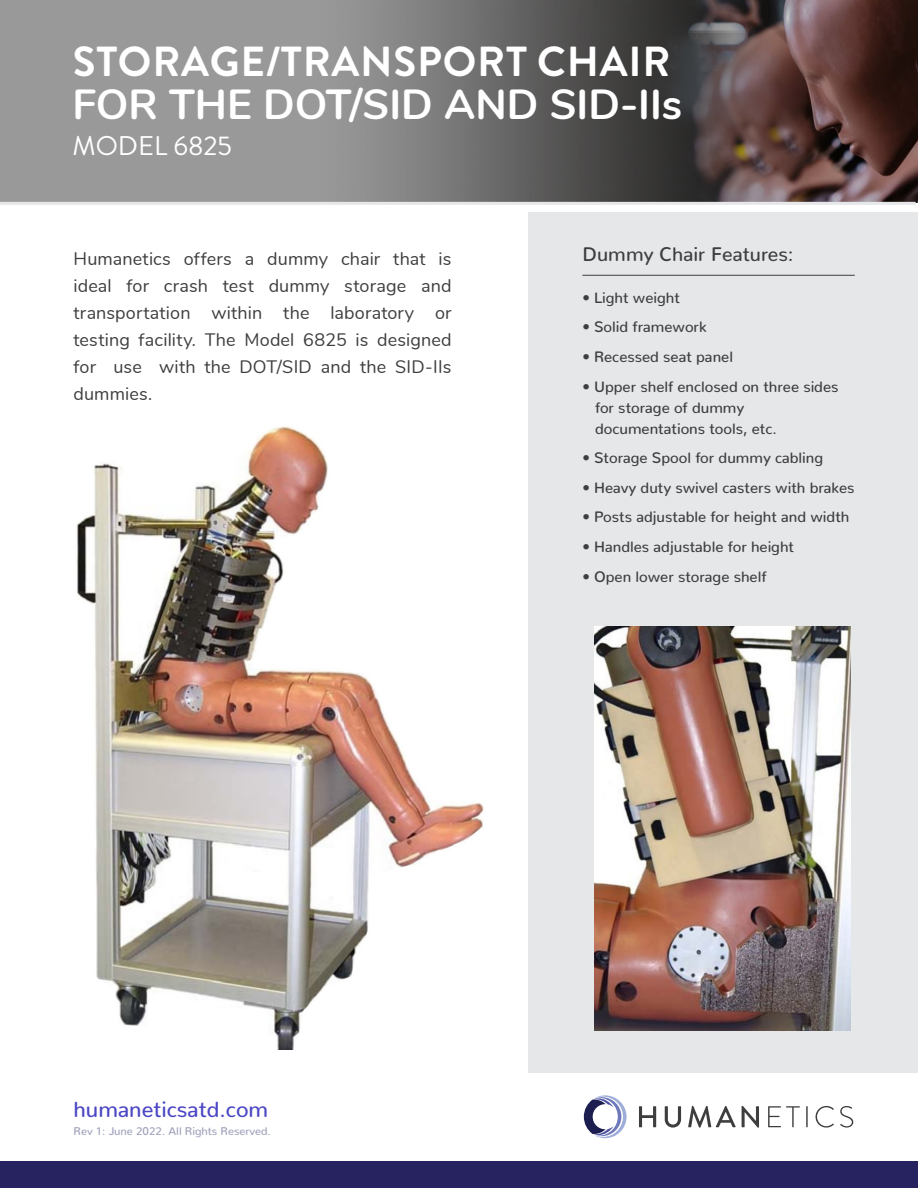
<style>
.page{position:relative;width:918px;height:1188px;background:#fff}
.page>*{position:absolute;margin:0;border:0;box-sizing:border-box;transform-origin:0 0}
.Heading{font:700 42px "Nunito";color:#fff}
.Heading-2{font:700 42px "Brandon Grotesque";letter-spacing:.02em;color:#fff}
.Heading-3{font:27px "Brandon Grotesque";color:#fff}
.Body_Copy{font:500 21.75px "Nunito";color:#4c47c4}
.t1{font:500 19.5px "Nunito";color:#3e3e3f}
.Body_Copy_-_White{font:18px/27px "Nunito";letter-spacing:.005em;color:#3e3e3f;text-align:justify}
.t2{font:500 15px/21px "Nunito";color:#3e3e3f}
.Body_Copy-2{font:500 11.1px "Nunito";color:#9fa1bb}
</style>
<div class="page">
<img style="left:0;top:0;width:918px;height:202px">
<div style="left:529px;top:212px;width:389px;height:860px;background:#e6e7e9"></div>
<hr style="left:0;top:202px;width:916px;height:3px;background:#e6e7e9">
<div style="left:0;top:1162px;width:918px;height:26px;background:#272360"></div>
<hr style="left:582px;top:275px;width:273px;height:1px;background:#3e3e3f">
<svg style="left:639px;top:1106px;width:17px;height:21px"></svg>
<svg style="left:665px;top:1106px;width:16px;height:22px"></svg>
<svg style="left:688px;top:1106px;width:48px;height:22px"></svg>
<svg style="left:742px;top:1106px;width:17px;height:22px"></svg>
<svg style="left:768px;top:1106px;width:32px;height:21px"></svg>
<hr style="left:806px;top:1106px;width:2px;height:21px;background:#3e3e3f">
<svg style="left:816px;top:1106px;width:18px;height:22px"></svg>
<svg style="left:840px;top:1106px;width:13px;height:22px"></svg>
<svg style="left:584px;top:1095px;width:43px;height:43px"></svg>
<img style="left:76px;top:426px;width:408px;height:623px">
<img style="left:594px;top:626px;width:256px;height:404px">
<p class="Heading-2" style="left:73px;top:32px;width:599px">STORAGE/TRANSPORT CHAIR</p>
<p class="Heading" style="left:72px;top:73px;width:611px">FOR THE DOT/SID AND SID-IIs</p>
<p class="Heading-3" style="left:72px;top:127px;width:161px">MODEL 6825</p>
<p class="Body_Copy_-_White" style="left:74px;top:244px;width:380px">Humanetics offers a dummy chair that is ideal for crash test dummy storage and transportation within the laboratory or testing facility. The Model 6825 is designed for use with the DOT/SID and the SID-IIs dummies.</p>
<p class="t1" style="left:582px;top:237px;width:213px">Dummy Chair Features:</p>
<p class="t2" style="left:582px;top:285px;width:99px">• Light weight</p>
<p class="t2" style="left:582px;top:315px;width:126px">• Solid framework</p>
<p class="t2" style="left:582px;top:344px;width:152px">• Recessed seat panel</p>
<p class="t2" style="left:595px;top:374px;width:245px;text-indent:-13px">• Upper shelf enclosed on three sides for storage of dummy documentations tools, etc.</p>
<p class="t2" style="left:582px;top:446px;width:242px">• Storage Spool for dummy cabling</p>
<p class="t2" style="left:582px;top:475px;width:274px">• Heavy duty swivel casters with brakes</p>
<p class="t2" style="left:582px;top:505px;width:269px">• Posts adjustable for height and width</p>
<p class="t2" style="left:582px;top:535px;width:213px">• Handles adjustable for height</p>
<p class="t2" style="left:582px;top:564px;width:186px">• Open lower storage shelf</p>
<p class="Body_Copy" style="left:74px;top:1091px;width:196px">humaneticsatd.com</p>
<p class="Body_Copy-2" style="left:74px;top:1122px;width:199px">Rev 1: June 2022. All Rights Reserved.</p>
</div>
